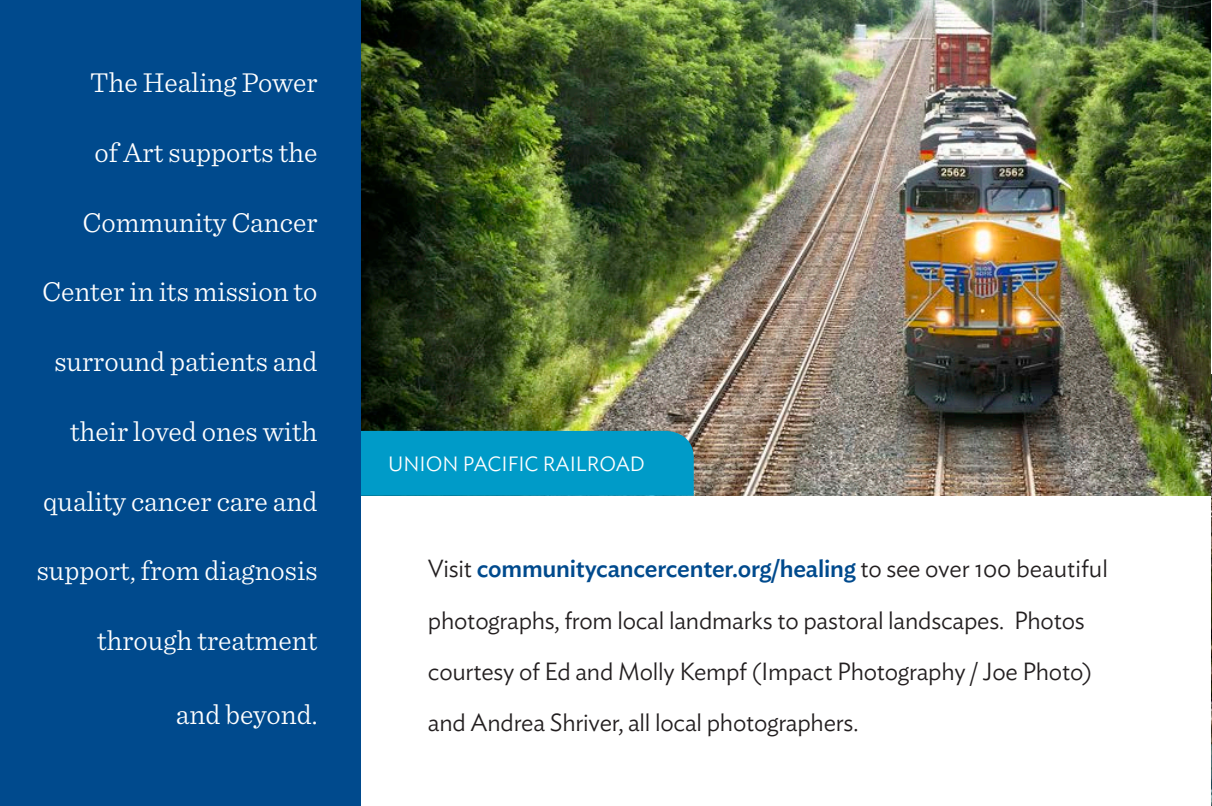
<style>
.page{position:relative;width:1212px;height:806px;background:#fff}
.page>*{position:absolute;margin:0;border:0;box-sizing:border-box;transform-origin:0 0}
.t1{font:300 28.75px "Sentinel";color:#fff}
.t2{font:300 24.5px/51.2px "Ideal Sans";letter-spacing:-.01em;color:#231f20}
.t3{font:500 24.5px "Ideal Sans";letter-spacing:-.01em;color:#004a8d}
.t4{font:300 20.5px "Ideal Sans";color:#fff}
.s1{font-weight:300;color:#231f20}
</style>
<div class="page">
<img style="left:361px;top:0;width:849px;height:496px">
<img style="left:1211px;top:375px;width:1px;height:369px">
<div style="left:361px;top:431px;width:332px;height:65px;background:#009bc8"></div>
<div style="left:0;top:0;width:361px;height:806px;background:#004a8d"></div>
<svg style="left:1211px;top:744px;width:1px;height:62px"></svg>
<p class="t1" style="left:90px;top:61px;width:229px">The Healing Power</p>
<p class="t1" style="left:94px;top:131px;width:225px">of Art supports the</p>
<p class="t1" style="left:83px;top:201px;width:236px">Community Cancer</p>
<p class="t1" style="left:42px;top:270px;width:277px">Center in its mission to</p>
<p class="t1" style="left:54px;top:340px;width:265px">surround patients and</p>
<p class="t1" style="left:70px;top:410px;width:249px">their loved ones with</p>
<p class="t1" style="left:43px;top:479px;width:276px">quality cancer care and</p>
<p class="t1" style="left:37px;top:549px;width:282px">support, from diagnosis</p>
<p class="t1" style="left:97px;top:619px;width:222px">through treatment</p>
<p class="t1" style="left:176px;top:693px;width:143px">and beyond.</p>
<p class="t4" style="left:388px;top:448px;width:258px">UNION PACIFIC RAILROAD</p>
<p class="t3" style="left:428px;top:550px;width:681px"><span class="s1">Visit</span> communitycancercenter.org/healing <span class="s1">to see over 100 beautiful</span></p>
<p class="t2" style="left:428px;top:592px;width:666px">photographs, from local landmarks to pastoral landscapes. Photos courtesy of Ed and Molly Kempf (Impact Photography / Joe Photo) and Andrea Shriver, all local photographers.</p>
</div>
